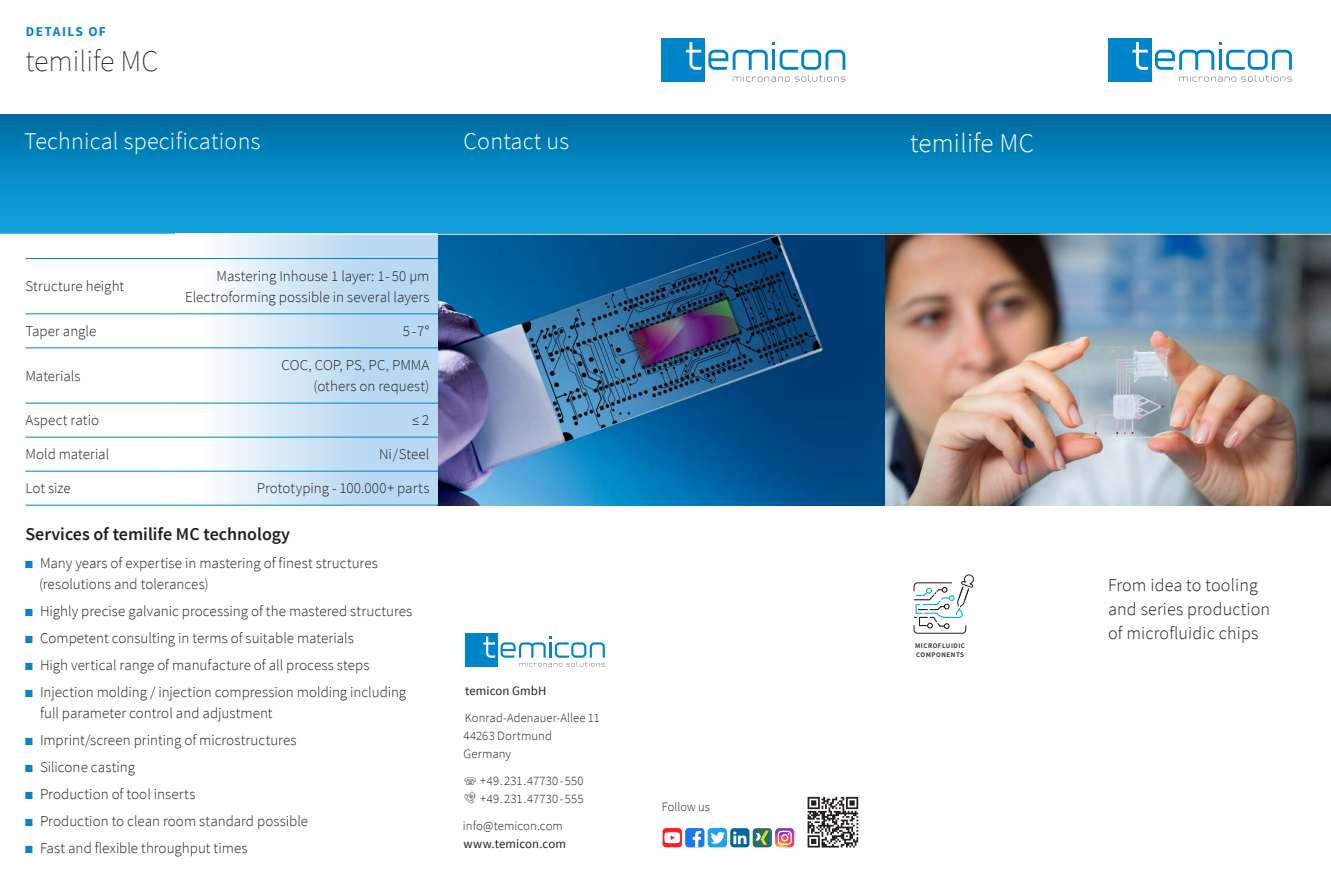
<style>
.page{position:relative;width:1331px;height:893px;background:#fff}
.page>*{position:absolute;margin:0;border:0;box-sizing:border-box;transform-origin:0 0}
.t1{font:200 30px "Source Sans Pro";color:#231f20}
.t2{font:300 27px "Source Sans Pro";letter-spacing:.01em;color:#fff}
.t3{font:300 24px "Source Sans Pro";letter-spacing:.01em;color:#fff}
.t4{font:300 18px/24px "Source Sans Pro";letter-spacing:.01em;color:#231f20}
.t5{font:600 18px "Source Sans Pro";color:#231f20}
.t6{font:300 15px/27px "Source Sans Pro";color:#231f20}
.t7{font:700 13.5px "Source Sans Pro";letter-spacing:.1em;color:#0085cb}
.t8{font:300 12.75px/18px "Source Sans Pro";letter-spacing:.005em;color:#231f20}
.t9{font:12.75px "Source Sans Pro";letter-spacing:.01em;color:#231f20}
.t10{font:7.05px/8.7px "Source Sans Variable";letter-spacing:.1em;color:#231f20}
.s1{font-family:"KEA Signs";font-weight:400;font-size:10.5px;color:#0085cb}
</style>
<div class="page">
<div style="left:0;top:115px;width:1331px;height:119px;background:linear-gradient(to bottom,#006da4,#12a7e3)"></div>
<img style="left:884px;top:235px;width:447px;height:270px">
<img style="left:438px;top:235px;width:446px;height:270px">
<div style="left:465px;top:634px;width:33px;height:33px;background:#0085cb"></div>
<svg style="left:483px;top:637px;width:122px;height:30px"></svg>
<div style="left:175px;top:234px;width:263px;height:25px;background:linear-gradient(to right,#fff,#a9d0ef)"></div>
<svg style="left:175px;top:259px;width:263px;height:246px"></svg>
<hr style="left:26px;top:314px;width:149px;height:1px;background:#0082c8">
<hr style="left:175px;top:314px;width:263px;height:1px;background:#0082c8">
<hr style="left:26px;top:348px;width:149px;height:1px;background:#0082c8">
<hr style="left:175px;top:348px;width:263px;height:1px;background:#0082c8">
<hr style="left:26px;top:403px;width:149px;height:1px;background:#0082c8">
<hr style="left:175px;top:403px;width:263px;height:1px;background:#0082c8">
<hr style="left:26px;top:437px;width:149px;height:1px;background:#0082c8">
<hr style="left:175px;top:437px;width:263px;height:1px;background:#0082c8">
<hr style="left:26px;top:471px;width:149px;height:1px;background:#0082c8">
<hr style="left:175px;top:471px;width:263px;height:1px;background:#0082c8">
<hr style="left:26px;top:505px;width:149px;height:1px;background:#0082c8">
<hr style="left:175px;top:505px;width:263px;height:1px;background:#0082c8">
<hr style="left:26px;top:258px;width:149px;height:1px;background:#0085cb">
<hr style="left:175px;top:258px;width:263px;height:1px;background:#0085cb">
<div style="left:1108px;top:38px;width:43px;height:44px;background:#0085cb"></div>
<svg style="left:1132px;top:42px;width:16px;height:28px"></svg>
<svg style="left:1155px;top:42px;width:137px;height:39px"></svg>
<div style="left:662px;top:38px;width:43px;height:44px;background:#0085cb"></div>
<svg style="left:685px;top:42px;width:17px;height:28px"></svg>
<svg style="left:708px;top:42px;width:137px;height:39px"></svg>
<svg style="left:913px;top:574px;width:61px;height:60px"></svg>
<hr style="left:0;top:234px;width:1331px;height:1px;background:#fff">
<svg style="left:807px;top:796px;width:52px;height:52px"></svg>
<svg style="left:808px;top:797px;width:50px;height:50px"></svg>
<div style="left:753px;top:828px;width:19px;height:19px;background:#2a6c67;border-radius:3px"></div>
<svg style="left:755px;top:831px;width:14px;height:14px"></svg>
<svg style="left:775px;top:828px;width:19px;height:19px"></svg>
<div style="left:685px;top:828px;width:19px;height:19px;background:#1977f3;border-radius:4px"></div>
<svg style="left:693px;top:831px;width:8px;height:16px"></svg>
<svg style="left:730px;top:828px;width:19px;height:19px"></svg>
<svg style="left:733px;top:831px;width:13px;height:13px"></svg>
<div style="left:708px;top:828px;width:19px;height:19px;background:#1da1f2;border-radius:3px"></div>
<svg style="left:710px;top:832px;width:15px;height:12px"></svg>
<div style="left:663px;top:828px;width:19px;height:19px;background:#ff1d25;border-radius:4px"></div>
<svg style="left:664px;top:832px;width:16px;height:11px"></svg>
<p class="t7" style="left:26px;top:22px;width:82px">DETAILS OF</p>
<h1 class="t1" style="left:26px;top:43px;width:134px">temilife MC</h1>
<h3 class="t3" style="left:24px;top:127px;width:238px">Technical specifications</h3>
<h3 class="t3" style="left:463px;top:127px;width:107px">Contact us</h3>
<p class="t6" style="left:26px;top:273px;width:100px">Structure height</p>
<p class="t6" style="left:185px;top:265px;width:246px;line-height:21px;text-align:right">Mastering Inhouse 1 layer: 1-50 µm<br>Electroforming possible in several layers</p>
<p class="t6" style="left:26px;top:318px;width:72px">Taper angle</p>
<p class="t6" style="left:403px;top:318px;width:28px">5-7°</p>
<p class="t6" style="left:26px;top:362px;width:57px">Materials</p>
<p class="t6" style="left:282px;top:355px;width:149px;line-height:21px;text-align:right">COC, COP, PS, PC, PMMA (others on request)</p>
<p class="t6" style="left:26px;top:407px;width:75px">Aspect ratio</p>
<p class="t6" style="left:412px;top:407px;width:19px">≤ 2</p>
<p class="t6" style="left:26px;top:441px;width:85px">Mold material</p>
<p class="t6" style="left:379px;top:441px;width:52px">Ni/Steel</p>
<p class="t6" style="left:26px;top:475px;width:47px">Lot size</p>
<p class="t6" style="left:257px;top:475px;width:174px">Prototyping - 100.000+ parts</p>
<p class="t5" style="left:26px;top:523px;width:266px">Services of temilife MC technology</p>
<p class="t6" style="left:39px;top:553px;width:340px;line-height:21px;text-indent:-14px"><span class="s1">5</span> Many years of expertise in mastering of finest structures (resolutions and tolerances)</p>
<p class="t6" style="left:26px;top:598px;width:388px"><span class="s1">5</span> Highly precise galvanic processing of the mastered structures <span class="s1">5</span> Competent consulting in terms of suitable materials<br><span class="s1">5</span> High vertical range of manufacture of all process steps<br><span class="s1">5</span> Injection molding / injection compression molding including</p>
<p class="t6" style="left:26px;top:700px;width:284px;text-indent:15px">full parameter control and adjustment<br><span class="s1">5</span> Imprint/screen printing of microstructures <span class="s1">5</span> Silicone casting<br><span class="s1">5</span> Production of tool inserts<br><span class="s1">5</span> Production to clean room standard possible <span class="s1">5</span> Fast and flexible throughput times</p>
<p class="t9" style="left:465px;top:683px;width:83px">temicon GmbH</p>
<p class="t8" style="left:463px;top:709px;width:138px">Konrad-Adenauer-Allee 11<br>44263 Dortmund<br>Germany</p>
<p class="t8" style="left:463px;top:772px;width:122px;text-align:right">❑ +49.231.47730-550 +49.231.47730-555</p>
<p class="t8" style="left:463px;top:817px;width:101px">info@temicon.com</p>
<p class="t9" style="left:463px;top:836px;width:104px">www.temicon.com</p>
<p class="t8" style="left:662px;top:798px;width:50px">Follow us</p>
<h2 class="t2" style="left:910px;top:126px;width:126px">temilife MC</h2>
<p class="t10" style="left:915px;top:641px;width:51px">MICROFLUIDIC<br>COMPONENTS</p>
<p class="t4" style="left:1108px;top:573px;width:164px">From idea to tooling and series production of microfluidic chips</p>
</div>
